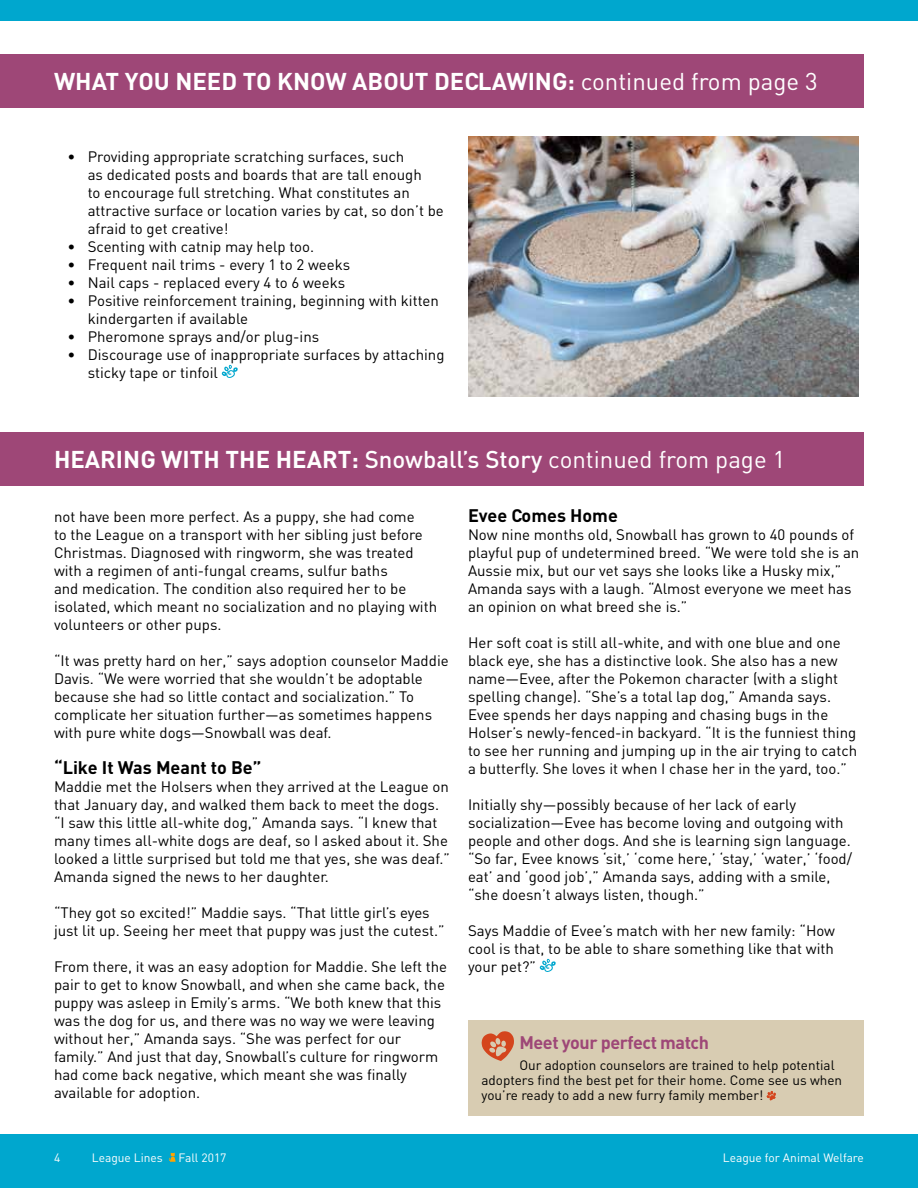
<style>
.page{position:relative;width:918px;height:1188px;background:#fff}
.page>*{position:absolute;margin:0;border:0;box-sizing:border-box;transform-origin:0 0}
.t1{font:700 24px "DIN";color:#fff}
.t2{font:700 18px "DIN";color:#000}
.t3{font:700 18px "DIN";letter-spacing:-.025em;color:#9e4777}
.t4{font:15px/18px "DIN";color:#000}
.t5{font:13.5px/15px "DIN";color:#000}
.t6{font:12px "DIN";color:#fff}
.s1{font-weight:400}
.s2{font-weight:500}
</style>
<div class="page">
<div style="left:0;top:0;width:918px;height:21px;background:#00a7ce"></div>
<div style="left:0;top:1134px;width:918px;height:54px;background:#00a7ce"></div>
<svg style="left:169px;top:1153px;width:7px;height:9px"></svg>
<div style="left:0;top:54px;width:864px;height:54px;background:#9e4777"></div>
<div style="left:0;top:432px;width:864px;height:54px;background:#9e4777"></div>
<svg style="left:222px;top:365px;width:16px;height:13px"></svg>
<svg style="left:540px;top:959px;width:16px;height:13px"></svg>
<div style="left:468px;top:1020px;width:396px;height:96px;background:#d8ccb2"></div>
<svg style="left:767px;top:1091px;width:9px;height:9px"></svg>
<svg style="left:482px;top:1031px;width:32px;height:30px"></svg>
<img style="left:469px;top:137px;width:390px;height:260px">
<h1 class="t1" style="left:54px;top:66px;width:765px">WHAT YOU NEED TO KNOW ABOUT DECLAWING: <span class="s1">continued from page 3</span></h1>
<p class="t4" style="left:88px;top:147px;width:358px;text-indent:-20px">• Providing appropriate scratching surfaces, such<br>as dedicated posts and boards that are tall enough<br>to encourage full stretching. What constitutes an attractive surface or location varies by cat, so don’t be afraid to get creative!</p>
<p class="t4" style="left:68px;top:237px;width:248px">• Scenting with catnip may help too.</p>
<p class="t4" style="left:68px;top:255px;width:284px">• Frequent nail trims - every 1 to 2 weeks</p>
<p class="t4" style="left:68px;top:273px;width:279px">• Nail caps - replaced every 4 to 6 weeks</p>
<p class="t4" style="left:88px;top:291px;width:353px;text-indent:-20px">• Positive reinforcement training, beginning with kitten kindergarten if available</p>
<p class="t4" style="left:68px;top:327px;width:253px">• Pheromone sprays and/or plug-ins</p>
<p class="t4" style="left:88px;top:345px;width:358px;text-indent:-20px">• Discourage use of inappropriate surfaces by attaching sticky tape or tinfoil</p>
<h1 class="t1" style="left:54px;top:444px;width:733px">HEARING WITH THE HEART: <span class="s2">Snowball’s Story</span> <span class="s1">continued from page 1</span></h1>
<p class="t4" style="left:54px;top:507px;width:385px">not have been more perfect. As a puppy, she had come<br>to the League on a transport with her sibling just before Christmas. Diagnosed with ringworm, she was treated with a regimen of anti-fungal creams, sulfur baths<br>and medication. The condition also required her to be isolated, which meant no socialization and no playing with volunteers or other pups.</p>
<p class="t4" style="left:54px;top:651px;width:396px">“It was pretty hard on her,” says adoption counselor Maddie Davis. “We were worried that she wouldn’t be adoptable because she had so little contact and socialization.” To complicate her situation further—as sometimes happens with pure white dogs—Snowball was deaf.</p>
<p class="t2" style="left:54px;top:756px;width:209px">“Like It Was Meant to Be”</p>
<p class="t4" style="left:54px;top:777px;width:398px">Maddie met the Holsers when they arrived at the League on that January day, and walked them back to meet the dogs. “I saw this little all-white dog,” Amanda says. “I knew that many times all-white dogs are deaf, so I asked about it. She looked a little surprised but told me that yes, she was deaf.” Amanda signed the news to her daughter.</p>
<p class="t4" style="left:54px;top:903px;width:392px">“They got so excited!” Maddie says. “That little girl’s eyes just lit up. Seeing her meet that puppy was just the cutest.”</p>
<p class="t4" style="left:54px;top:957px;width:395px">From there, it was an easy adoption for Maddie. She left the pair to get to know Snowball, and when she came back, the puppy was asleep in Emily’s arms. “We both knew that this was the dog for us, and there was no way we were leaving without her,” Amanda says. “She was perfect for our family.” And just that day, Snowball’s culture for ringworm had come back negative, which meant she was finally available for adoption.</p>
<p class="t2" style="left:468px;top:504px;width:151px">Evee Comes Home</p>
<p class="t4" style="left:468px;top:525px;width:393px">Now nine months old, Snowball has grown to 40 pounds of playful pup of undetermined breed. “We were told she is an Aussie mix, but our vet says she looks like a Husky mix,” Amanda says with a laugh. “Almost everyone we meet has an opinion on what breed she is.”</p>
<p class="t4" style="left:468px;top:633px;width:391px">Her soft coat is still all-white, and with one blue and one black eye, she has a distinctive look. She also has a new name—Evee, after the Pokemon character (with a slight spelling change). “She’s a total lap dog,” Amanda says.<br>Evee spends her days napping and chasing bugs in the Holser’s newly-fenced-in backyard. “It is the funniest thing to see her running and jumping up in the air trying to catch a butterfly. She loves it when I chase her in the yard, too.”</p>
<p class="t4" style="left:468px;top:795px;width:386px">Initially shy—possibly because of her lack of early socialization—Evee has become loving and outgoing with people and other dogs. And she is learning sign language. “So far, Evee knows ‘sit,’ ‘come here,’ ‘stay,’ ‘water,’ ‘food/ eat’ and ‘good job’,” Amanda says, adding with a smile, “she doesn’t always listen, though.”</p>
<p class="t4" style="left:468px;top:921px;width:369px;text-align:justify">Says Maddie of Evee’s match with her new family: “How cool is that, to be able to share something like that with your pet?”</p>
<p class="t3" style="left:519px;top:1030px;width:191px">Meet your perfect match</p>
<p class="t5" style="left:481px;top:1058px;width:362px;text-indent:38px">Our adoption counselors are trained to help potential adopters find the best pet for their home. Come see us when you’re ready to add a new furry family member!</p>
<p class="t6" style="left:54px;top:1150px;width:8px">4</p>
<p class="t6" style="left:92px;top:1150px;width:73px">League Lines</p>
<p class="t6" style="left:179px;top:1150px;width:49px">Fall 2017</p>
<p class="t6" style="left:723px;top:1150px;width:143px">League for Animal Welfare</p>
</div>
